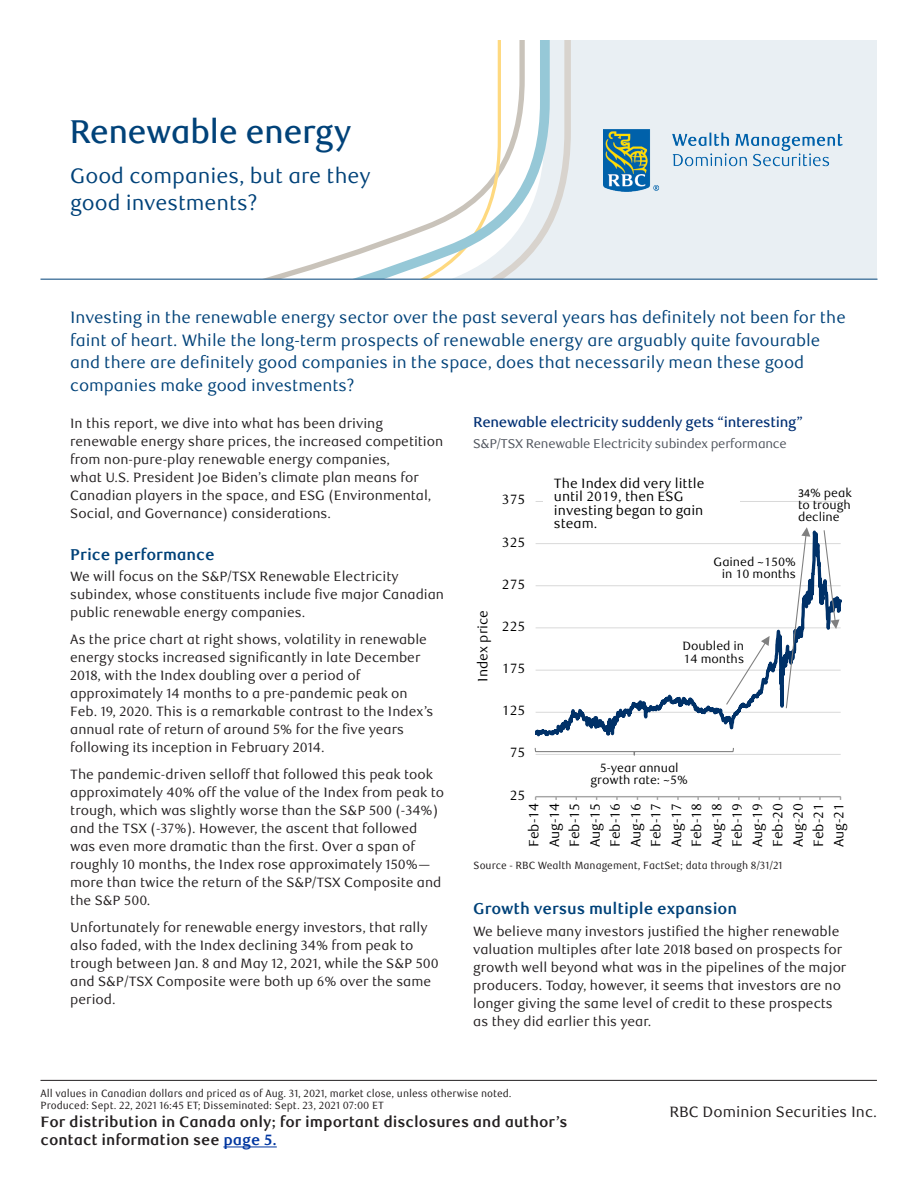
<style>
.page{position:relative;width:918px;height:1188px;background:#fff}
.page>*{position:absolute;margin:0;border:0;box-sizing:border-box;transform-origin:0 0}
.Headline{font:500 33px "RBC Display";color:#004279}
.t1{font:21px/27px "RBC Text";color:#004279}
.Intro_paragraph{font:16.5px/22.5px "RBC Text";color:#004279}
.Subhead_1{font:700 15.75px "RBC Text";letter-spacing:-.005em;color:#004279}
.Body_Text{font:700 15.75px "RBC Text";letter-spacing:-.005em;color:#004279}
.t2{font:700 15px/18px "RBC Text";color:#231f20}
.t3{font:15px "RBC Text";color:#231f20}
.Exhibit_Title{font:500 14.25px "RBC Text";letter-spacing:-.02em;color:#002f73}
.Body_Text-2{font:13.5px/18px "RBC Text";color:#231f20}
.t4{font:13.5px/20.4px "RBC Text Tabular";color:#000;text-align:justify}
.Exhibit_Subtitle{font:12.75px "RBC Text";letter-spacing:-.02em;color:#4e535c}
.t5{font:12px/12px "RBC Text Tabular";letter-spacing:-.005em;color:#000;text-align:center}
.Exhibit_Source{font:10.5px/12px "RBC Text Cond";color:#231f20}
.s1{font-family:"Calibri"}
.s2{color:#0036a0}
</style>
<div class="page">
<hr style="left:223px;top:1147px;width:54px;height:1px;background:#0036a0">
<hr style="left:40px;top:1080px;width:837px;height:1px;background:#231f20">
<svg style="left:534px;top:501px;width:308px;height:580px"></svg>
<div style="left:40px;top:40px;width:837px;height:239px;background:#e9eff3"></div>
<svg style="left:550px;top:40px;width:21px;height:239px"></svg>
<svg style="left:40px;top:40px;width:510px;height:239px;background:#fafbfb"></svg>
<img style="left:603px;top:129px;width:239px;height:62px">
<hr style="left:40px;top:279px;width:838px;height:1px;background:#004279">
<h2 class="Headline" style="left:70px;top:112px;width:282px">Renewable energy</h2>
<p class="t1" style="left:70px;top:163px;width:302px">Good companies, but are they good investments?</p>
<p class="Intro_paragraph" style="left:70px;top:307px;width:777px">Investing in the renewable energy sector over the past several years has definitely not been for the faint of heart. While the long-term prospects of renewable energy are arguably quite favourable and there are definitely good companies in the space, does that necessarily mean these good companies make good investments?</p>
<p class="Body_Text-2" style="left:70px;top:414px;width:375px">In this report, we dive into what has been driving renewable energy share prices, the increased competition from non-pure-play renewable energy companies,<br>what U.S. President Joe Biden’s climate plan means for Canadian players in the space, and ESG (Environmental, Social, and Governance) considerations.</p>
<p class="Body_Text" style="left:70px;top:545px;width:146px">Price performance</p>
<p class="Body_Text-2" style="left:70px;top:568px;width:375px">We will focus on the S&amp;P/TSX Renewable Electricity subindex, whose constituents include five major Canadian public renewable energy companies.</p>
<p class="Body_Text-2" style="left:70px;top:631px;width:365px">As the price chart at right shows, volatility in renewable energy stocks increased significantly in late December 2018, with the Index doubling over a period of approximately 14 months to a pre-pandemic peak on Feb. 19, 2020. This is a remarkable contrast to the Index’s annual rate of return of around 5% for the five years following its inception in February 2014.</p>
<p class="Body_Text-2" style="left:70px;top:766px;width:375px">The pandemic-driven selloff that followed this peak took approximately 40% off the value of the Index from peak to trough, which was slightly worse than the S&amp;P 500 (-34%) and the TSX (-37%). However, the ascent that followed was even more dramatic than the first. Over a span of roughly 10 months, the Index rose approximately 150%— more than twice the return of the S&amp;P/TSX Composite and the S&amp;P 500.</p>
<p class="Body_Text-2" style="left:70px;top:919px;width:370px">Unfortunately for renewable energy investors, that rally also faded, with the Index declining 34% from peak to trough between Jan. 8 and May 12, 2021, while the S&amp;P 500 and S&amp;P/TSX Composite were both up 6% over the same period.</p>
<h3 class="Exhibit_Title" style="left:473px;top:414px;width:331px">Renewable electricity suddenly gets “interesting”</h3>
<h4 class="Exhibit_Subtitle" style="left:473px;top:437px;width:315px">S&amp;P/TSX Renewable Electricity subindex performance</h4>
<p class="t4" style="left:502px;top:490px;width:25px">375</p>
<p class="t4" style="left:502px;top:532px;width:25px">325</p>
<p class="t4" style="left:473px;top:682px;width:73px;rotate:-90deg">Index price</p>
<p class="t4" style="left:502px;top:574px;width:25px">275</p>
<p class="t4" style="left:502px;top:616px;width:25px">225</p>
<p class="t4" style="left:502px;top:659px;width:25px">175</p>
<p class="t4" style="left:502px;top:701px;width:25px">125</p>
<p class="t4" style="left:554px;top:476px;width:152px;line-height:13.5px;text-align:left">The Index did very little until 2019, then ESG investing began to gain steam.</p>
<p class="t5" style="left:798px;top:487px;width:55px;text-align:justify"><span class="s1">34</span>% peak to trough decline</p>
<p class="t5" style="left:714px;top:556px;width:84px;text-align:right">Gained ~150% in 10 months</p>
<p class="t5" style="left:682px;top:641px;width:63px;text-align:left">Doubled in<br>14 months</p>
<p class="t4" style="left:510px;top:743px;width:17px">75</p>
<p class="t4" style="left:510px;top:785px;width:17px">25</p>
<p class="t5" style="left:590px;top:762px;width:99px">5-year annual growth rate: ~5%</p>
<p class="t4" style="left:524px;top:847px;width:46px;rotate:-90deg">Feb-14<br>Aug-14<br>Feb-15<br>Aug-15<br>Feb-16<br>Aug-16<br>Feb-17<br>Aug-17<br>Feb-18<br>Aug-18<br>Feb-19<br>Aug-19<br>Feb-20<br>Aug-20<br>Feb-21<br>Aug-21</p>
<p class="Exhibit_Source" style="left:473px;top:860px;width:311px">Source - RBC Wealth Management, FactSet; data through 8/31/21</p>
<h2 class="Subhead_1" style="left:473px;top:899px;width:265px">Growth versus multiple expansion</h2>
<p class="Body_Text-2" style="left:473px;top:922px;width:375px">We believe many investors justified the higher renewable valuation multiples after late 2018 based on prospects for growth well beyond what was in the pipelines of the major producers. Today, however, it seems that investors are no longer giving the same level of credit to these prospects as they did earlier this year.</p>
<p class="Exhibit_Source" style="left:40px;top:1088px;width:473px">All values in Canadian dollars and priced as of Aug. 31, 2021, market close, unless otherwise noted.<br>Produced: Sept. 22, 2021 16:45 ET; Disseminated: Sept. 23, 2021 07:00 ET</p>
<p class="t2" style="left:40px;top:1114px;width:528px">For distribution in Canada only; for important disclosures and author’s contact information see <span class="s2">page 5.</span></p>
<p class="t3" style="left:669px;top:1103px;width:209px">RBC Dominion Securities Inc.</p>
</div>
